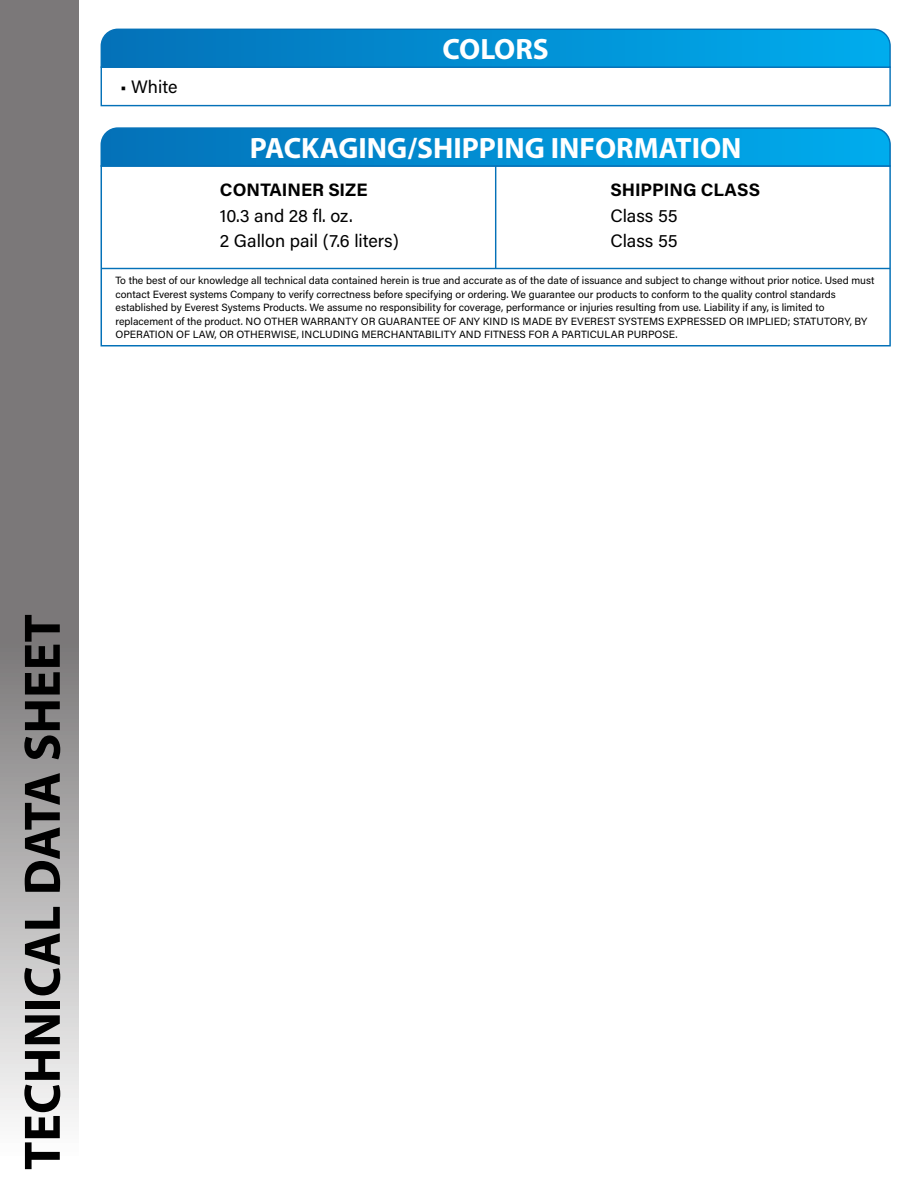
<style>
.page{position:relative;width:918px;height:1188px;background:#fff}
.page>*{position:absolute;margin:0;border:0;box-sizing:border-box;transform-origin:0 0}
.t1{font:700 51.75px "Myriad Pro";color:#000}
.t2{font:700 29.55px "Myriad Pro";color:#fff}
.t3{font:18px/25.5px "Acumin Pro";color:#000}
.t4{font:700 18px "Acumin Pro";color:#000}
.t5{font:10.5px/13.5px "Acumin Pro";color:#000}
</style>
<div class="page">
<svg style="left:0;top:1px;width:79px;height:1117px;background:#949293"></svg>
<div style="left:101px;top:66px;width:790px;height:40px;border:1px solid #0471b8"></div>
<svg style="left:100px;top:28px;width:791px;height:41px;background:#0d91d2"></svg>
<svg style="left:100px;top:127px;width:791px;height:41px;background:#0c90d2"></svg>
<hr style="left:495px;top:166px;width:1px;height:102px;background:#0471b8">
<hr style="left:101px;top:268px;width:789px;height:1px;background:#0471b8">
<h3 class="t3" style="left:120px;top:73px;width:59px">• White</h3>
<h2 class="t2" style="left:443px;top:30px;width:108px">COLORS</h2>
<h2 class="t2" style="left:250px;top:129px;width:493px">PACKAGING/SHIPPING INFORMATION</h2>
<h3 class="t4" style="left:220px;top:177px;width:149px">CONTAINER SIZE</h3>
<h3 class="t3" style="left:220px;top:202px;width:180px">10.3 and 28 fl. oz.<br>2 Gallon pail (7.6 liters)</h3>
<h3 class="t4" style="left:610px;top:177px;width:151px">SHIPPING CLASS</h3>
<h3 class="t3" style="left:610px;top:202px;width:69px">Class 55<br>Class 55</h3>
<p class="t5" style="left:116px;top:273px;width:760px">To the best of our knowledge all technical data contained herein is true and accurate as of the date of issuance and subject to change without prior notice. Used must contact Everest systems Company to verify correctness before specifying or ordering. We guarantee our products to conform to the quality control standards established by Everest Systems Products. We assume no responsibility for coverage, performance or injuries resulting from use. Liability if any, is limited to replacement of the product. NO OTHER WARRANTY OR GUARANTEE OF ANY KIND IS MADE BY EVEREST SYSTEMS EXPRESSED OR IMPLIED; STATUTORY, BY OPERATION OF LAW, OR OTHERWISE, INCLUDING MERCHANTABILITY AND FITNESS FOR A PARTICULAR PURPOSE.</p>
<h1 class="t1" style="left:9px;top:1170px;width:557px;rotate:-90deg">TECHNICAL DATA SHEET</h1>
</div>
